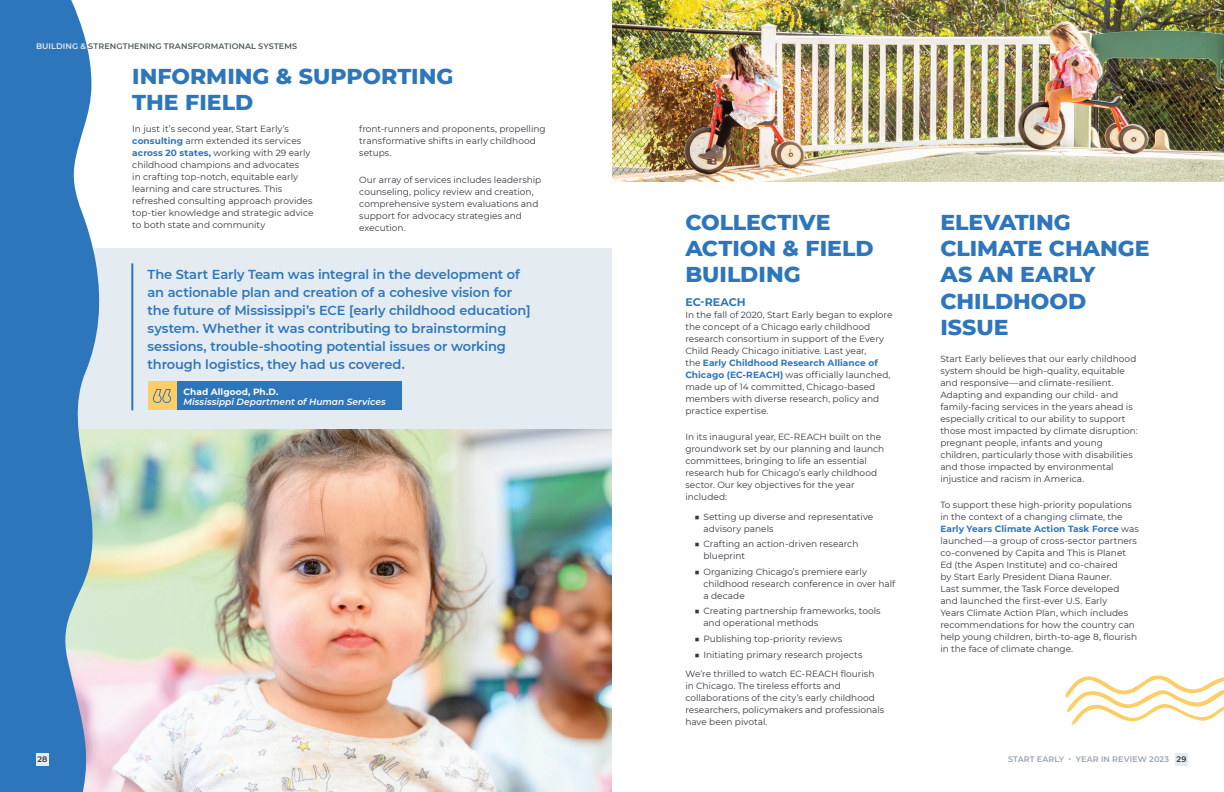
<style>
.page{position:relative;width:1224px;height:792px;background:#fff}
.page>*{position:absolute;margin:0;border:0;box-sizing:border-box;transform-origin:0 0}
.t1{font:800 22px/26.4px "Montserrat";color:#2e76bc}
.t2{font:600 13px/18px "Montserrat";letter-spacing:-.01em;color:#2e76bc}
.t3{font:700 11px "Montserrat";letter-spacing:-.005em;color:#2e76bc}
.t4{font:9px/12px "Montserrat";color:#343840}
.t5{font:italic 600 9px "Montserrat";letter-spacing:.005em;color:#fff}
.t6{font:700 9px "Montserrat";letter-spacing:.005em;color:#fff}
.t7{font:600 8px "Montserrat";letter-spacing:.015em;color:#505a5f}
.t8{font:600 8px "Montserrat";letter-spacing:.015em;color:#99a3ad}
.t9{font:600 8px "Montserrat";color:#343840}
.s1{color:#e5ecf1}
.s2{font-weight:700;color:#2e76bc}
.s3{color:#343840}
</style>
<div class="page">
<img style="left:105px;top:429px;width:507px;height:363px">
<img style="left:612px;top:0;width:612px;height:181px">
<div style="left:0;top:248px;width:612px;height:181px;background:#e5ecf1"></div>
<hr style="left:131px;top:263px;width:2px;height:147px;background:#2e76bc">
<div style="left:176px;top:382px;width:226px;height:28px;background:#2e76bc"></div>
<div style="left:148px;top:382px;width:28px;height:28px;background:#fecd65"></div>
<svg style="left:152px;top:389px;width:20px;height:14px"></svg>
<svg style="left:92px;top:245px;width:13px;height:547px"></svg>
<svg style="left:0;top:0;width:92px;height:792px;background:#3f80bf"></svg>
<svg style="left:1065px;top:675px;width:159px;height:50px"></svg>
<div style="left:1175px;top:753px;width:13px;height:13px;background:#e5ecf1"></div>
<div style="left:36px;top:753px;width:13px;height:13px;background:#e5ecf1"></div>
<p class="t7" style="left:36px;top:42px;width:263px"><span class="s1">BUILDING &amp;</span> STRENGTHENING TRANSFORMATIONAL SYSTEMS</p>
<h1 class="t1" style="left:132px;top:64px;width:323px">INFORMING &amp; SUPPORTING<br>THE FIELD</h1>
<p class="t4" style="left:132px;top:123px;width:183px">In just it’s second year, Start Early’s <span class="s2">consulting</span> arm extended its services <span class="s2">across 20 states,</span> working with 29 early childhood champions and advocates<br>in crafting top-notch, equitable early learning and care structures. This refreshed consulting approach provides top-tier knowledge and strategic advice to both state and community</p>
<p class="t4" style="left:359px;top:123px;width:188px">front-runners and proponents, propelling transformative shifts in early childhood setups.</p>
<p class="t4" style="left:359px;top:174px;width:184px">Our array of services includes leadership counseling, policy review and creation, comprehensive system evaluations and support for advocacy strategies and execution.</p>
<p class="t2" style="left:148px;top:266px;width:384px">The Start Early Team was integral in the development of an actionable plan and creation of a cohesive vision for the future of Mississippi’s ECE [early childhood education] system. Whether it was contributing to brainstorming sessions, trouble-shooting potential issues or working through logistics, they had us covered.</p>
<p class="t6" style="left:184px;top:388px;width:96px">Chad Allgood, Ph.D.</p>
<p class="t5" style="left:184px;top:398px;width:204px">Mississippi Department of Human Services</p>
<h1 class="t1" style="left:685px;top:210px;width:190px">COLLECTIVE<br>ACTION &amp; FIELD<br>BUILDING</h1>
<h1 class="t1" style="left:940px;top:210px;width:211px">ELEVATING<br>CLIMATE CHANGE<br>AS AN EARLY<br>CHILDHOOD<br>ISSUE</h1>
<p class="t3" style="left:685px;top:294px;width:62px">EC-REACH</p>
<p class="t4" style="left:685px;top:309px;width:209px">In the fall of 2020, Start Early began to explore the concept of a Chicago early childhood research consortium in support of the Every Child Ready Chicago initiative. Last year,<br>the <span class="s2">Early Childhood Research Alliance of Chicago (EC-REACH)</span> was officially launched, made up of 14 committed, Chicago-based members with diverse research, policy and practice expertise.</p>
<p class="t4" style="left:685px;top:432px;width:200px">In its inaugural year, EC-REACH built on the groundwork set by our planning and launch committees, bringing to life an essential research hub for Chicago’s early childhood sector. Our key objectives for the year included:</p>
<p class="t4" style="left:703px;top:510px;width:172px;text-indent:-9px">■ Setting up diverse and representative advisory panels</p>
<p class="t4" style="left:703px;top:538px;width:157px;text-indent:-9px">■ Crafting an action-driven research blueprint</p>
<p class="t4" style="left:703px;top:565px;width:193px;text-indent:-9px">■ Organizing Chicago’s premiere early childhood research conference in over half a decade</p>
<p class="t4" style="left:703px;top:605px;width:179px;text-indent:-9px">■ Creating partnership frameworks, tools and operational methods</p>
<p class="t4" style="left:694px;top:632px;width:149px">■ Publishing top-priority reviews</p>
<p class="t4" style="left:685px;top:644px;width:191px;line-height:19.2px;text-align:center">■ Initiating primary research projects<br>We’re thrilled to watch EC-REACH flourish</p>
<p class="t4" style="left:685px;top:680px;width:200px">in Chicago. The tireless efforts and collaborations of the city’s early childhood researchers, policymakers and professionals have been pivotal.</p>
<p class="t4" style="left:940px;top:353px;width:199px">Start Early believes that our early childhood system should be high-quality, equitable and responsive—and climate-resilient.<br>Adapting and expanding our child- and family-facing services in the years ahead is especially critical to our ability to support those most impacted by climate disruption: pregnant people, infants and young children, particularly those with disabilities and those impacted by environmental injustice and racism in America.</p>
<p class="t4" style="left:940px;top:499px;width:200px">To support these high-priority populations in the context of a changing climate, the <span class="s2">Early Years Climate Action Task Force</span> was launched—a group of cross-sector partners co-convened by Capita and This is Planet Ed (the Aspen Institute) and co-chaired<br>by Start Early President Diana Rauner.<br>Last summer, the Task Force developed and launched the first-ever U.S. Early<br>Years Climate Action Plan, which includes recommendations for how the country can help young children, birth-to-age 8, flourish in the face of climate change.</p>
<p class="t9" style="left:37px;top:755px;width:12px">28</p>
<p class="t8" style="left:1008px;top:753px;width:180px">START EARLY • YEAR IN REVIEW 2023 <span class="s3">29</span></p>
</div>
